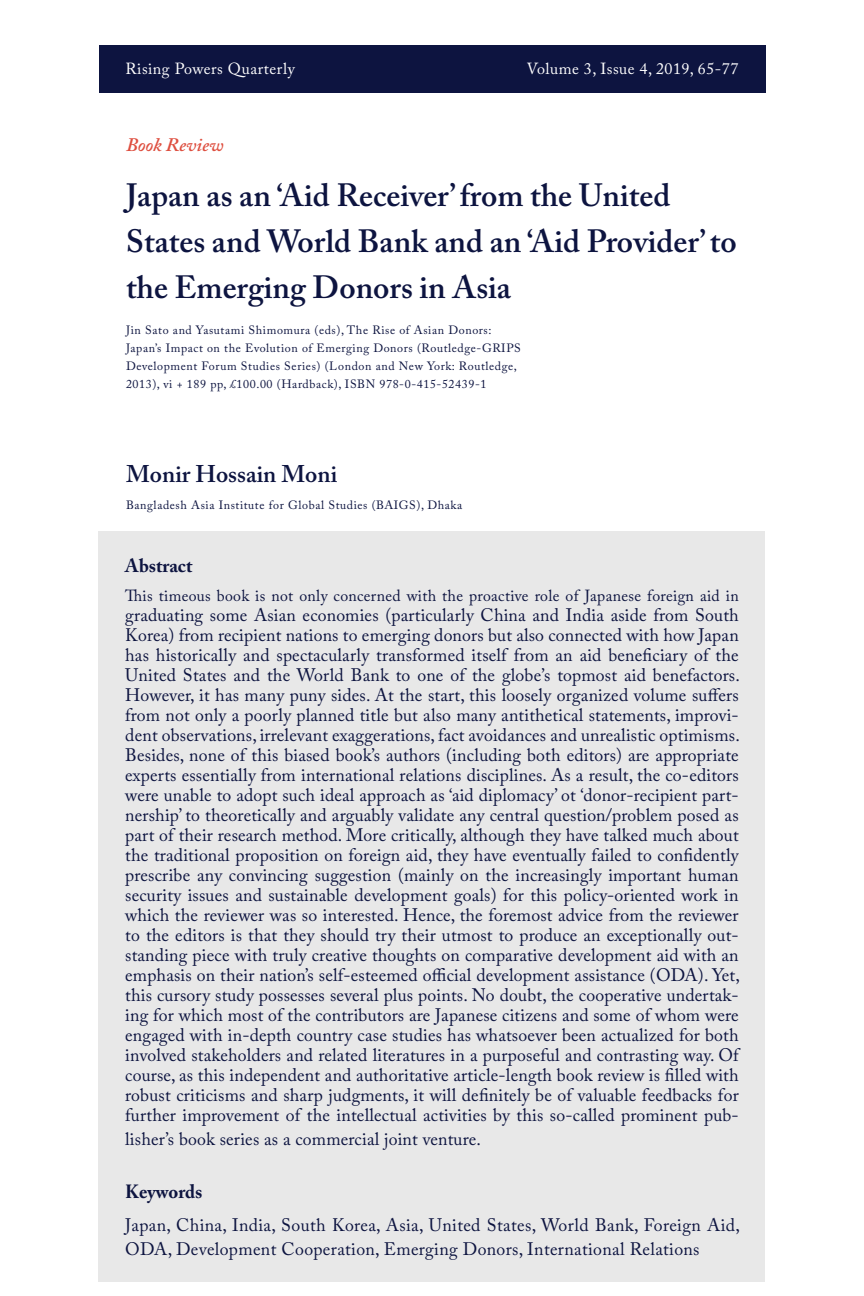
<style>
.page{position:relative;width:864px;height:1296px;background:#fff}
.page>*{position:absolute;margin:0;border:0;box-sizing:border-box;transform-origin:0 0}
.t1{font:600 32px/46px "Adobe Caslon Pro";color:#0d1440}
.t2{font:600 24px "Adobe Caslon Pro";color:#0d1440}
.t3{font:700 19px "Adobe Caslon Pro";color:#0d1440}
.t4{font:italic 600 19px "Adobe Caslon Pro";color:#de4f40}
.t5{font:18px/20px "Adobe Caslon Pro";letter-spacing:.02em;color:#0d1440;text-align:justify}
.t6{font:16px "Adobe Caslon Pro";letter-spacing:.02em;color:#0d1440}
.t7{font:16px "Adobe Caslon Pro";letter-spacing:.03em;color:#fff}
.t8{font:12px/18px "Adobe Caslon Pro";letter-spacing:.05em;color:#0d1440}
</style>
<div class="page">
<div style="left:99px;top:45px;width:666px;height:47px;background:#0d1440"></div>
<div style="left:99px;top:531px;width:666px;height:751px;background:#e8e8e8"></div>
<p class="t7" style="left:126px;top:60px;width:171px">Rising Powers Quarterly</p>
<p class="t7" style="left:527px;top:60px;width:213px">Volume 3, Issue 4, 2019, 65-77</p>
<p class="t4" style="left:126px;top:134px;width:99px">Book Review</p>
<h1 class="t1" style="left:126px;top:172px;width:612px">Japan as an ‘Aid Receiver’ from the United<br>States and World Bank and an ‘Aid Provider’ to the Emerging Donors in Asia</h1>
<p class="t8" style="left:126px;top:321px;width:396px">Jin Sato and Yasutami Shimomura (eds), The Rise of Asian Donors:<br>Japan’s Impact on the Evolution of Emerging Donors (Routledge-GRIPS Development Forum Studies Series) (London and New York: Routledge, 2013), vi + 189 pp, £100.00 (Hardback), ISBN 978-0-415-52439-1</p>
<h2 class="t2" style="left:126px;top:460px;width:213px">Monir Hossain Moni</h2>
<p class="t8" style="left:126px;top:496px;width:338px">Bangladesh Asia Institute for Global Studies (BAIGS), Dhaka</p>
<p class="t3" style="left:125px;top:554px;width:69px">Abstract</p>
<p class="t6" style="left:125px;top:586px;width:615px">This timeous book is not only concerned with the proactive role of Japanese foreign aid in</p>
<p class="t5" style="left:125px;top:605px;width:616px">graduating some Asian economies (particularly China and India aside from South Korea) from recipient nations to emerging donors but also connected with how Japan has historically and spectacularly transformed itself from an aid beneficiary of the United States and the World Bank to one of the globe’s topmost aid benefactors.<br>However, it has many puny sides. At the start, this loosely organized volume suffers from not only a poorly planned title but also many antithetical statements, improvi&shy;dent observations, irrelevant exaggerations, fact avoidances and unrealistic optimisms.<br>Besides, none of this biased book’s authors (including both editors) are appropriate experts essentially from international relations disciplines. As a result, the co-editors were unable to adopt such ideal approach as ‘aid diplomacy’ ot ‘donor-recipient part&shy;nership’ to theoretically and arguably validate any central question/problem posed as part of their research method. More critically, although they have talked much about the traditional proposition on foreign aid, they have eventually failed to confidently prescribe any convincing suggestion (mainly on the increasingly important human security issues and sustainable development goals) for this policy-oriented work in which the reviewer was so interested. Hence, the foremost advice from the reviewer to the editors is that they should try their utmost to produce an exceptionally out&shy;standing piece with truly creative thoughts on comparative development aid with an emphasis on their nation’s self-esteemed official development assistance (ODA). Yet, this cursory study possesses several plus points. No doubt, the cooperative undertak&shy;ing for which most of the contributors are Japanese citizens and some of whom were engaged with in-depth country case studies has whatsoever been actualized for both involved stakeholders and related literatures in a purposeful and contrasting way. Of course, as this independent and authoritative article-length book review is filled with robust criticisms and sharp judgments, it will definitely be of valuable feedbacks for further improvement of the intellectual activities by this so-called prominent pub-</p>
<p class="t5" style="left:125px;top:1129px;width:357px">lisher’s book series as a commercial joint venture.</p>
<p class="t3" style="left:125px;top:1180px;width:79px">Keywords</p>
<p class="t5" style="left:125px;top:1213px;width:616px;line-height:24px">Japan, China, India, South Korea, Asia, United States, World Bank, Foreign Aid,<br>ODA, Development Cooperation, Emerging Donors, International Relations</p>
</div>
